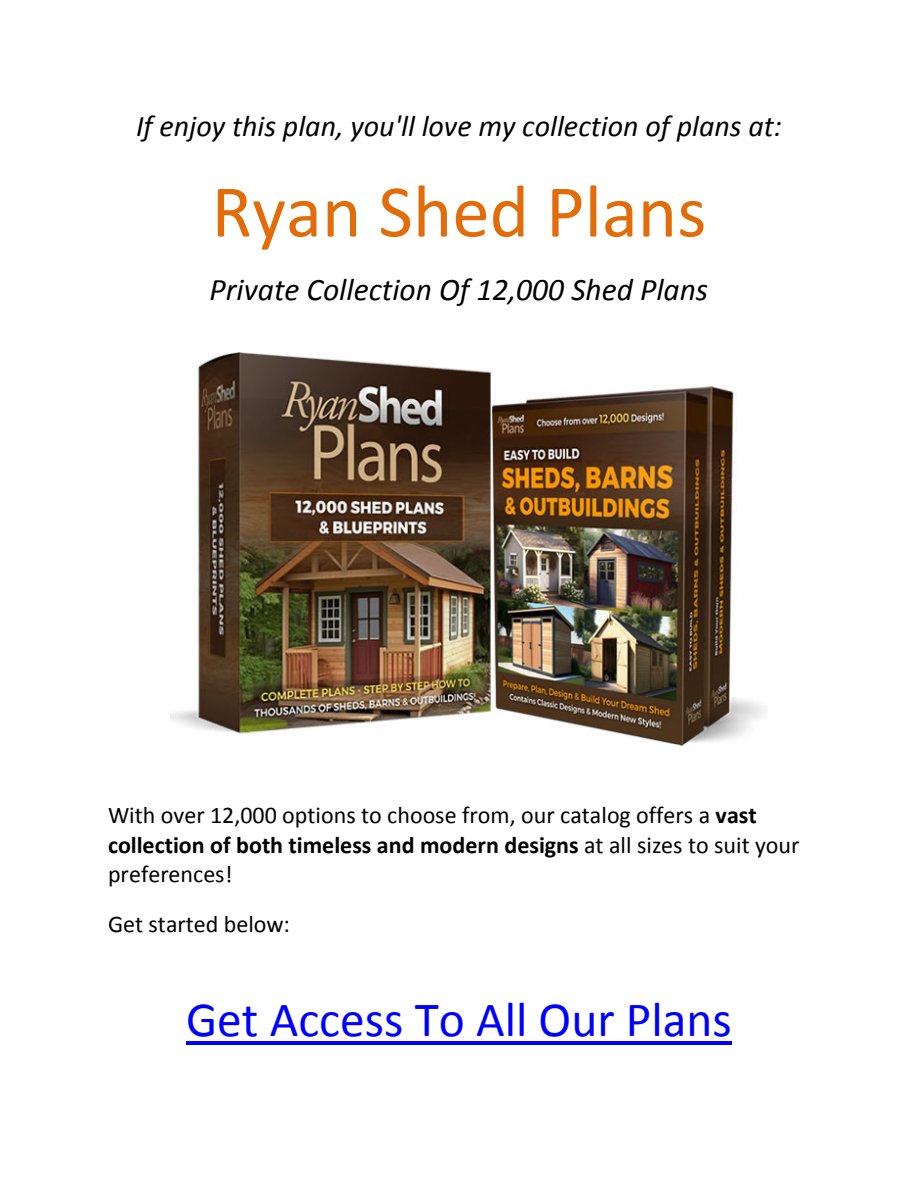
<style>
.page{position:relative;width:918px;height:1188px;background:#fff}
.page>*{position:absolute;margin:0;border:0;box-sizing:border-box;transform-origin:0 0}
.t1{font:75px "Calibri";color:#e36c0a}
.t2{font:49.5px "Calibri";color:#00f}
.t3{font:italic 31.5px "Calibri";color:#000}
.t4{font:italic 30px "Calibri";color:#000}
.t5{font:24px/29.4px "Calibri";color:#000}
.s1{font-weight:700}
</style>
<div class="page">
<hr style="left:186px;top:1042px;width:546px;height:3px;background:#00f">
<img style="left:170px;top:353px;width:596px;height:393px">
<p class="t4" style="left:136px;top:108px;width:647px">If enjoy this plan, you'll love my collection of plans at:</p>
<p class="t1" style="left:212px;top:165px;width:497px">Ryan Shed Plans</p>
<p class="t3" style="left:210px;top:270px;width:500px">Private Collection Of 12,000 Shed Plans</p>
<p class="t5" style="left:108px;top:800px;width:693px">With over 12,000 options to choose from, our catalog offers a <span class="s1">vast collection of both timeless and modern designs</span> at all sizes to suit your preferences!</p>
<p class="t5" style="left:108px;top:908px;width:184px">Get started below:</p>
<p class="t2" style="left:186px;top:989px;width:547px">Get Access To All Our Plans</p>
</div>
